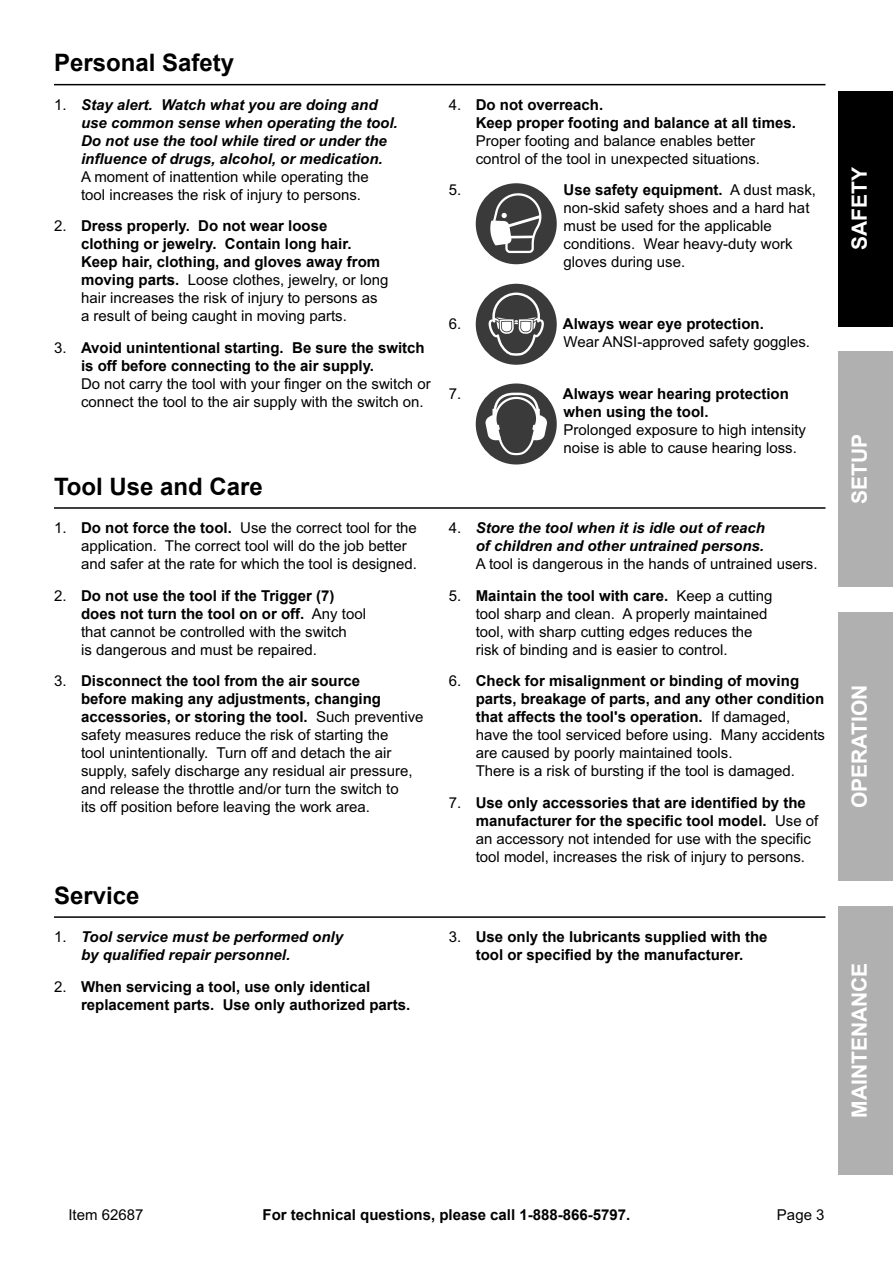
<style>
.page{position:relative;width:893px;height:1263px;background:#fff}
.page>*{position:absolute;margin:0;border:0;box-sizing:border-box;transform-origin:0 0}
.Subheading{font:700 24px "Arial";color:#000}
.t1{font:700 21px "Arial";color:#fff}
.t2{font:15px/18px "Arial";color:#000}
.t3{font:700 15px/18px "Arial";color:#000}
.t4{font:italic 700 15px/18px "Arial";color:#000}
.s1{font-weight:400;font-style:normal}
.s2{font-weight:400}
.s3{font-weight:700}
</style>
<div class="page">
<div style="left:839px;top:91px;width:54px;height:236px;background:#000"></div>
<div style="left:839px;top:612px;width:54px;height:269px;background:#b0b0b0"></div>
<div style="left:839px;top:906px;width:54px;height:269px;background:#b0b0b0"></div>
<div style="left:839px;top:352px;width:54px;height:235px;background:#b0b0b0"></div>
<hr style="left:54px;top:84px;width:771px;height:1px;background:#000">
<div style="left:476px;top:183px;width:81px;height:81px;background:#3a3a3a;border-radius:50%"></div>
<svg style="left:490px;top:193px;width:51px;height:60px"></svg>
<div style="left:476px;top:284px;width:81px;height:81px;background:#3a3a3a;border-radius:50%"></div>
<svg style="left:489px;top:293px;width:55px;height:63px"></svg>
<div style="left:476px;top:383px;width:81px;height:81px;background:#3a3a3a;border-radius:50%"></div>
<svg style="left:485px;top:393px;width:62px;height:62px"></svg>
<hr style="left:54px;top:507px;width:771px;height:2px;background:#000">
<hr style="left:54px;top:916px;width:771px;height:2px;background:#000">
<p class="Subheading" style="left:54px;top:47px;width:182px">Personal Safety</p>
<p class="t4" style="left:81px;top:96px;width:318px;text-indent:-27px"><span class="s1">1.</span> Stay alert. Watch what you are doing and use common sense when operating the tool.<br>Do not use the tool while tired or under the influence of drugs, alcohol, or medication.<br><span class="s1">A moment of inattention while operating the<br>tool increases the risk of injury to persons.</span></p>
<p class="t3" style="left:81px;top:217px;width:309px;text-indent:-27px"><span class="s2">2.</span> Dress properly. Do not wear loose clothing or jewelry. Contain long hair.<br>Keep hair, clothing, and gloves away from moving parts. <span class="s2">Loose clothes, jewelry, or long hair increases the risk of injury to persons as a result of being caught in moving parts.</span></p>
<p class="t2" style="left:81px;top:339px;width:351px;text-indent:-27px">3. <span class="s3">Avoid unintentional starting. Be sure the switch is off before connecting to the air supply.<br></span>Do not carry the tool with your finger on the switch or connect the tool to the air supply with the switch on.</p>
<p class="Subheading" style="left:54px;top:471px;width:210px">Tool Use and Care</p>
<p class="t2" style="left:81px;top:519px;width:338px;text-indent:-27px">1. <span class="s3">Do not force the tool.</span> Use the correct tool for the application. The correct tool will do the job better and safer at the rate for which the tool is designed.</p>
<p class="t2" style="left:81px;top:586px;width:286px;text-indent:-27px">2. <span class="s3">Do not use the tool if the Trigger (7) does not turn the tool on or off.</span> Any tool that cannot be controlled with the switch<br>is dangerous and must be repaired.</p>
<p class="t2" style="left:81px;top:672px;width:344px;text-indent:-27px">3. <span class="s3">Disconnect the tool from the air source<br>before making any adjustments, changing accessories, or storing the tool.</span> Such preventive safety measures reduce the risk of starting the<br>tool unintentionally. Turn off and detach the air supply, safely discharge any residual air pressure, and release the throttle and/or turn the switch to<br>its off position before leaving the work area.</p>
<p class="Subheading" style="left:54px;top:880px;width:87px">Service</p>
<p class="t4" style="left:81px;top:928px;width:264px;text-indent:-27px"><span class="s1">1.</span> Tool service must be performed only by qualified repair personnel.</p>
<p class="t3" style="left:81px;top:978px;width:331px;text-indent:-27px"><span class="s2">2.</span> When servicing a tool, use only identical replacement parts. Use only authorized parts.</p>
<p class="t2" style="left:476px;top:96px;width:322px;text-indent:-27px">4. <span class="s3">Do not overreach.<br>Keep proper footing and balance at all times.<br></span>Proper footing and balance enables better control of the tool in unexpected situations.</p>
<p class="t2" style="left:449px;top:181px;width:14px">5.</p>
<p class="t2" style="left:563px;top:181px;width:254px"><span class="s3">Use safety equipment.</span> A dust mask, non-skid safety shoes and a hard hat must be used for the applicable conditions. Wear heavy-duty work gloves during use.</p>
<p class="t2" style="left:449px;top:315px;width:14px">6.</p>
<p class="t2" style="left:563px;top:315px;width:249px"><span class="s3">Always wear eye protection.<br></span>Wear ANSI-approved safety goggles.</p>
<p class="t2" style="left:449px;top:384px;width:14px">7.</p>
<p class="t2" style="left:563px;top:384px;width:245px"><span class="s3">Always wear hearing protection when using the tool.<br></span>Prolonged exposure to high intensity noise is able to cause hearing loss.</p>
<p class="t4" style="left:476px;top:519px;width:343px;text-indent:-27px"><span class="s1">4.</span> Store the tool when it is idle out of reach<br>of children and other untrained persons.<br><span class="s1">A tool is dangerous in the hands of untrained users.</span></p>
<p class="t2" style="left:476px;top:586px;width:298px;text-indent:-27px">5. <span class="s3">Maintain the tool with care.</span> Keep a cutting tool sharp and clean. A properly maintained tool, with sharp cutting edges reduces the risk of binding and is easier to control.</p>
<p class="t2" style="left:476px;top:672px;width:351px;text-indent:-27px">6. <span class="s3">Check for misalignment or binding of moving parts, breakage of parts, and any other condition that affects the tool's operation.</span> If damaged, have the tool serviced before using. Many accidents are caused by poorly maintained tools.<br>There is a risk of bursting if the tool is damaged.</p>
<p class="t2" style="left:476px;top:793px;width:344px;text-indent:-27px">7. <span class="s3">Use only accessories that are identified by the manufacturer for the specific tool model.</span> Use of an accessory not intended for use with the specific tool model, increases the risk of injury to persons.</p>
<p class="t3" style="left:449px;top:928px;width:320px;text-align:center"><span class="s2">3.</span> Use only the lubricants supplied with the tool or specified by the manufacturer.</p>
<h2 class="t1" style="left:846px;top:250px;width:84px;rotate:-90deg">Safety</h2>
<h2 class="t1" style="left:846px;top:504px;width:72px;rotate:-90deg">Setup</h2>
<h2 class="t1" style="left:846px;top:808px;width:122px;rotate:-90deg">Operation</h2>
<h2 class="t1" style="left:846px;top:1118px;width:154px;rotate:-90deg">Maintenance</h2>
<p class="t2" style="left:68px;top:1206px;width:77px">Item 62687</p>
<p class="t3" style="left:263px;top:1206px;width:369px">For technical questions, please call 1-888-866-5797.</p>
<p class="t2" style="left:777px;top:1206px;width:49px">Page 3</p>
</div>
